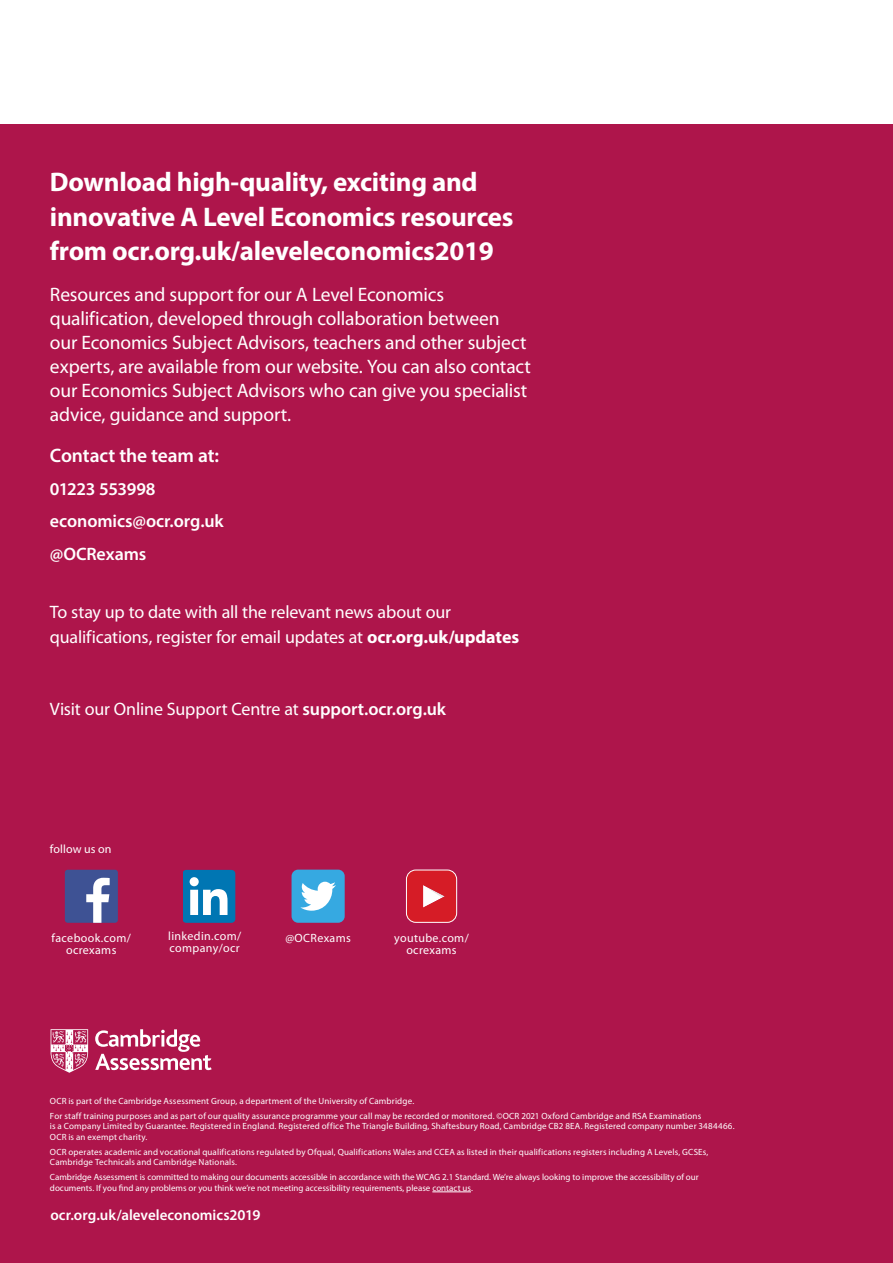
<style>
.page{position:relative;width:893px;height:1263px;background:#fff}
.page>*{position:absolute;margin:0;border:0;box-sizing:border-box;transform-origin:0 0}
.t1{font:700 27px/34.5px "Myriad Pro";letter-spacing:-.01em;color:#fff}
.t2{font:19.5px/24px "Myriad Pro";letter-spacing:-.01em;color:#fff}
.t3{font:600 19.5px "Myriad Pro";letter-spacing:-.005em;color:#fff}
.t4{font:18px/25.5px "Myriad Pro";letter-spacing:-.01em;color:#fff}
.t5{font:600 18px/32.5px "Myriad Pro";letter-spacing:-.005em;color:#fff}
.t6{font:600 15px "Myriad Pro";color:#fff}
.t7{font:12px/12px "Myriad Pro";letter-spacing:.03em;color:#fff;text-align:center}
.t8{font:12px "Myriad Pro";letter-spacing:.01em;color:#fff}
.t9{font:9px/10.5px "Myriad Pro";letter-spacing:.015em;color:#fff}
.s1{font-weight:700}
.s2{font-weight:600}
</style>
<div class="page">
<div style="left:0;top:125px;width:893px;height:1138px;background:#ae154b"></div>
<div style="left:65px;top:870px;width:53px;height:53px;background:#3e5294;border-radius:3px"></div>
<svg style="left:86px;top:878px;width:24px;height:45px"></svg>
<div style="left:183px;top:870px;width:52px;height:53px;background:#0076b3;border-radius:4px"></div>
<svg style="left:190px;top:877px;width:37px;height:38px"></svg>
<svg style="left:292px;top:870px;width:53px;height:53px;background:#64b8e4"></svg>
<svg style="left:406px;top:870px;width:51px;height:51px;background:#d9343e"></svg>
<div style="left:406px;top:870px;width:51px;height:53px;border:1px solid #fff;border-radius:9px"></div>
<hr style="left:432px;top:1191px;width:39px;height:1px;background:#fff">
<svg style="left:95px;top:1029px;width:117px;height:41px"></svg>
<svg style="left:51px;top:1029px;width:37px;height:44px"></svg>
<h1 class="t1" style="left:50px;top:164px;width:465px">Download high-quality, exciting and innovative A Level Economics resources from ocr.org.uk/aleveleconomics2019</h1>
<p class="t2" style="left:50px;top:282px;width:483px">Resources and support for our A Level Economics qualification, developed through collaboration between our Economics Subject Advisors, teachers and other subject experts, are available from our website. You can also contact our Economics Subject Advisors who can give you specialist advice, guidance and support.</p>
<h2 class="t3" style="left:50px;top:443px;width:171px">Contact the team at:</h2>
<h3 class="t5" style="left:50px;top:472px;width:175px">01223 553998 economics@ocr.org.uk @OCRexams</h3>
<h3 class="t4" style="left:50px;top:599px;width:471px">To stay up to date with all the relevant news about our qualifications, register for email updates at <span class="s1">ocr.org.uk/updates</span></h3>
<h3 class="t4" style="left:50px;top:696px;width:398px">Visit our Online Support Centre at <span class="s2">support.ocr.org.uk</span></h3>
<h3 class="t8" style="left:50px;top:841px;width:63px">follow us on</h3>
<h3 class="t7" style="left:52px;top:931px;width:81px">facebook.com/ ocrexams</h3>
<h3 class="t7" style="left:168px;top:929px;width:74px;text-align:left">linkedin.com/ company/ocr</h3>
<h3 class="t7" style="left:285px;top:931px;width:67px">@OCRexams</h3>
<h3 class="t7" style="left:394px;top:931px;width:76px">youtube.com/ ocrexams</h3>
<p class="t9" style="left:50px;top:1093px;width:653px;line-height:14.7px">OCR is part of the Cambridge Assessment Group, a department of the University of Cambridge.<br>For staff training purposes and as part of our quality assurance programme your call may be recorded or monitored. ©OCR 2021 Oxford Cambridge and RSA Examinations</p>
<p class="t9" style="left:50px;top:1121px;width:686px">is a Company Limited by Guarantee. Registered in England. Registered office The Triangle Building, Shaftesbury Road, Cambridge CB2 8EA. Registered company number 3484466.<br>OCR is an exempt charity.</p>
<p class="t9" style="left:50px;top:1146px;width:660px">OCR operates academic and vocational qualifications regulated by Ofqual, Qualifications Wales and CCEA as listed in their qualifications registers including A Levels, GCSEs,<br>Cambridge Technicals and Cambridge Nationals.</p>
<p class="t9" style="left:50px;top:1171px;width:650px">Cambridge Assessment is committed to making our documents accessible in accordance with the WCAG 2.1 Standard. We’re always looking to improve the accessibility of our documents. If you find any problems or you think we’re not meeting accessibility requirements, please contact us.</p>
<h3 class="t6" style="left:50px;top:1206px;width:211px">ocr.org.uk/aleveleconomics2019</h3>
</div>
